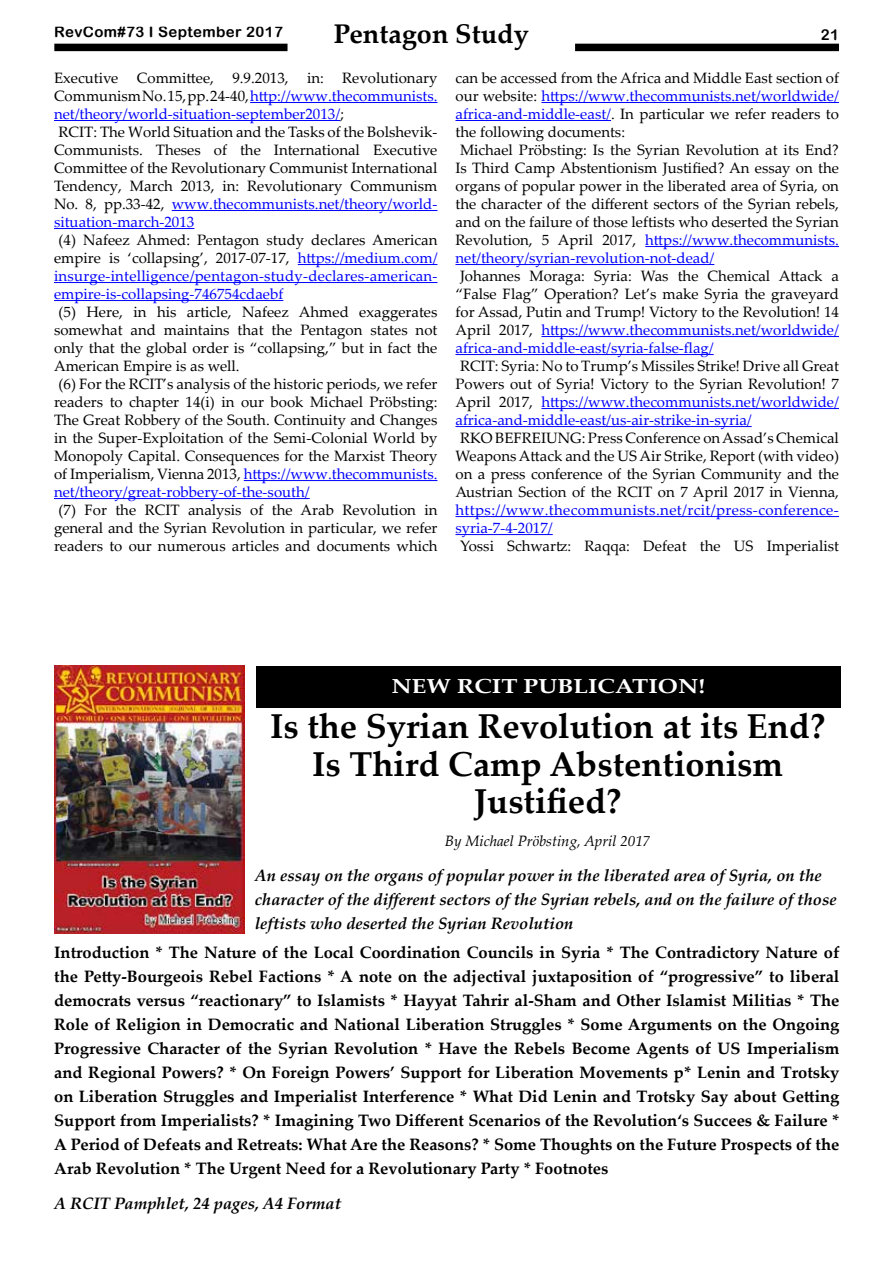
<style>
.page{position:relative;width:893px;height:1263px;background:#fff}
.page>*{position:absolute;margin:0;border:0;box-sizing:border-box;transform-origin:0 0}
.t1{font:700 34.5px/37.5px "Palatino Linotype";color:#000;text-align:center}
.t2{font:700 27px "Palatino Linotype";color:#000}
.t3{font:700 20.25px "Palatino Linotype";color:#fff;scale:1.2 1}
.t4{font:700 16.5px/24px "Palatino Linotype";color:#000;text-align:justify}
.t5{font:italic 700 16.5px/24px "Palatino Linotype";color:#000}
.t6{font:15px/18px "Palatino Linotype";color:#000;text-align:center}
.t7{font:15px/18px "Palatino Linotype";color:#00f;text-align:justify}
.t8{font:15px/18px "Palatino Linotype";letter-spacing:.025em;color:#00f}
.t9{font:italic 15px "Palatino Linotype";color:#000}
.t10{font:15px "Arial Rounded MT Bold";letter-spacing:.025em;color:#000}
.s1{color:#000}
.s2{color:#00f}
</style>
<div class="page">
<div style="left:54px;top:44px;width:785px;height:7px;background:#000"></div>
<div style="left:288px;top:23px;width:287px;height:37px;background:#fff"></div>
<hr style="left:250px;top:102px;width:187px;height:1px;background:#00f">
<hr style="left:54px;top:120px;width:286px;height:1px;background:#00f">
<hr style="left:172px;top:210px;width:265px;height:1px;background:#00f">
<hr style="left:54px;top:228px;width:140px;height:1px;background:#00f">
<hr style="left:298px;top:264px;width:139px;height:1px;background:#00f">
<hr style="left:54px;top:282px;width:383px;height:1px;background:#00f">
<hr style="left:54px;top:300px;width:229px;height:1px;background:#00f">
<hr style="left:244px;top:480px;width:193px;height:1px;background:#00f">
<hr style="left:54px;top:498px;width:256px;height:1px;background:#00f">
<hr style="left:541px;top:102px;width:298px;height:1px;background:#00f">
<hr style="left:455px;top:120px;width:156px;height:1px;background:#00f">
<hr style="left:645px;top:246px;width:194px;height:1px;background:#00f">
<hr style="left:455px;top:264px;width:259px;height:1px;background:#00f">
<hr style="left:541px;top:336px;width:298px;height:1px;background:#00f">
<hr style="left:455px;top:354px;width:259px;height:1px;background:#00f">
<hr style="left:541px;top:408px;width:298px;height:1px;background:#00f">
<hr style="left:455px;top:426px;width:297px;height:1px;background:#00f">
<hr style="left:455px;top:516px;width:384px;height:1px;background:#00f">
<hr style="left:455px;top:534px;width:98px;height:1px;background:#00f">
<img style="left:54px;top:666px;width:190px;height:267px">
<div style="left:256px;top:667px;width:584px;height:41px;background:#000"></div>
<p class="t10" style="left:54px;top:23px;width:230px">RevCom#73 I September 2017</p>
<h2 class="t2" style="left:334px;top:14px;width:196px">Pentagon Study</h2>
<p class="t10" style="left:821px;top:26px;width:20px">21</p>
<p class="t6" style="left:54px;top:68px;width:385px">Executive Committee, 9.9.2013, in: Revolutionary</p>
<p class="t7" style="left:54px;top:86px;width:385px"><span class="s1">Communism No.15, pp.24-40,</span> http://www.thecommunists.</p>
<p class="t7" style="left:54px;top:104px;width:291px">net/theory/world-situation-september2013/<span class="s1">;</span></p>
<p class="t6" style="left:58px;top:122px;width:380px">RCIT: The World Situation and the Tasks of the Bolshevik-</p>
<p class="t6" style="left:54px;top:140px;width:385px">Communists. Theses of the International Executive</p>
<p class="t6" style="left:54px;top:158px;width:385px">Committee of the Revolutionary Communist International</p>
<p class="t6" style="left:54px;top:176px;width:385px">Tendency, March 2013, in: Revolutionary Communism</p>
<p class="t7" style="left:54px;top:194px;width:385px"><span class="s1">No. 8, pp.33-42,</span> www.thecommunists.net/theory/world-</p>
<p class="t7" style="left:54px;top:212px;width:142px">situation-march-2013</p>
<p class="t7" style="left:54px;top:230px;width:385px;text-indent:4px"><span class="s1">(4) Nafeez Ahmed: Pentagon study declares American empire is ‘collapsing’, 2017-07-17,</span> https://medium.com/ insurge-intelligence/pentagon-study-declares-american&shy;empire-is-collapsing-746754cdaebf</p>
<p class="t6" style="left:58px;top:302px;width:380px">(5) Here, in his article, Nafeez Ahmed exaggerates</p>
<p class="t6" style="left:54px;top:320px;width:385px">somewhat and maintains that the Pentagon states not</p>
<p class="t6" style="left:54px;top:338px;width:385px">only that the global order is “collapsing,” but in fact the</p>
<p class="t6" style="left:54px;top:356px;width:187px">American Empire is as well.</p>
<p class="t6" style="left:58px;top:374px;width:380px">(6) For the RCIT’s analysis of the historic periods, we refer</p>
<p class="t6" style="left:54px;top:392px;width:385px">readers to chapter 14(i) in our book Michael Pröbsting:</p>
<p class="t6" style="left:54px;top:410px;width:385px">The Great Robbery of the South. Continuity and Changes</p>
<p class="t6" style="left:54px;top:428px;width:385px">in the Super-Exploitation of the Semi-Colonial World by</p>
<p class="t6" style="left:54px;top:446px;width:385px">Monopoly Capital. Consequences for the Marxist Theory</p>
<p class="t7" style="left:54px;top:464px;width:385px"><span class="s1">of Imperialism, Vienna 2013,</span> https://www.thecommunists.</p>
<p class="t7" style="left:54px;top:482px;width:257px">net/theory/great-robbery-of-the-south/</p>
<p class="t6" style="left:54px;top:500px;width:385px">(7) For the RCIT analysis of the Arab Revolution in general and the Syrian Revolution in particular, we refer readers to our numerous articles and documents which</p>
<p class="t6" style="left:455px;top:68px;width:385px">can be accessed from the Africa and Middle East section of</p>
<p class="t7" style="left:455px;top:86px;width:385px"><span class="s1">our website:</span> https://www.thecommunists.net/worldwide/</p>
<p class="t6" style="left:455px;top:104px;width:385px"><span class="s2">africa-and-middle-east/</span>. In particular we refer readers to</p>
<p class="t6" style="left:455px;top:122px;width:171px">the following documents:</p>
<p class="t6" style="left:460px;top:140px;width:380px">Michael Pröbsting: Is the Syrian Revolution at its End?</p>
<p class="t6" style="left:455px;top:158px;width:385px">Is Third Camp Abstentionism Justified? An essay on the</p>
<p class="t6" style="left:455px;top:176px;width:385px">organs of popular power in the liberated area of Syria, on</p>
<p class="t6" style="left:455px;top:194px;width:385px">the character of the different sectors of the Syrian rebels,</p>
<p class="t6" style="left:455px;top:212px;width:385px">and on the failure of those leftists who deserted the Syrian</p>
<p class="t7" style="left:455px;top:230px;width:385px"><span class="s1">Revolution, 5 April 2017,</span> https://www.thecommunists.</p>
<p class="t7" style="left:455px;top:248px;width:260px">net/theory/syrian-revolution-not-dead/</p>
<p class="t6" style="left:455px;top:266px;width:385px;text-align:justify;text-indent:4px">Johannes Moraga: Syria: Was the Chemical Attack a “False Flag” Operation? Let’s make Syria the graveyard for Assad, Putin and Trump! Victory to the Revolution! 14<br>April 2017, <span class="s2">https://www.thecommunists.net/worldwide/ africa-and-middle-east/syria-false-flag/</span></p>
<p class="t6" style="left:455px;top:356px;width:385px;text-align:justify;text-indent:4px">RCIT: Syria: No to Trump’s Missiles Strike! Drive all Great Powers out of Syria! Victory to the Syrian Revolution! 7<br>April 2017, <span class="s2">https://www.thecommunists.net/worldwide/ africa-and-middle-east/us-air-strike-in-syria/</span></p>
<p class="t6" style="left:455px;top:428px;width:385px">RKO BEFREIUNG: Press Conference on Assad’s Chemical Weapons Attack and the US Air Strike, Report (with video) on a press conference of the Syrian Community and the Austrian Section of the RCIT on 7 April 2017 in Vienna,</p>
<p class="t8" style="left:455px;top:500px;width:385px">https://www.thecommunists.net/rcit/press-conference&shy;syria-7-4-2017/</p>
<p class="t6" style="left:460px;top:536px;width:380px">Yossi Schwartz: Raqqa: Defeat the US Imperialist</p>
<h3 class="t3" style="left:392px;top:672px;width:263px">NEW RCIT PUBLICATION!</h3>
<h1 class="t1" style="left:270px;top:707px;width:557px">Is the Syrian Revolution at its End?<br>Is Third Camp Abstentionism<br>Justified?</h1>
<p class="t9" style="left:445px;top:830px;width:207px">By Michael Pröbsting, April 2017</p>
<p class="t5" style="left:255px;top:862px;width:583px">An essay on the organs of popular power in the liberated area of Syria, on the character of the different sectors of the Syrian rebels, and on the failure of those leftists who deserted the Syrian Revolution</p>
<p class="t4" style="left:54px;top:940px;width:787px">Introduction * The Nature of the Local Coordination Councils in Syria * The Contradictory Nature of the Petty-Bourgeois Rebel Factions * A note on the adjectival juxtaposition of “progressive” to liberal democrats versus “reactionary” to Islamists * Hayyat Tahrir al-Sham and Other Islamist Militias * The Role of Religion in Democratic and National Liberation Struggles * Some Arguments on the Ongoing Progressive Character of the Syrian Revolution * Have the Rebels Become Agents of US Imperialism and Regional Powers? * On Foreign Powers’ Support for Liberation Movements p* Lenin and Trotsky on Liberation Struggles and Imperialist Interference * What Did Lenin and Trotsky Say about Getting Support from Imperialists? * Imagining Two Different Scenarios of the Revolution‘s Succees &amp; Failure * A Period of Defeats and Retreats: What Are the Reasons? * Some Thoughts on the Future Prospects of the Arab Revolution * The Urgent Need for a Revolutionary Party * Footnotes</p>
<p class="t5" style="left:54px;top:1190px;width:289px">A RCIT Pamphlet, 24 pages, A4 Format</p>
</div>
